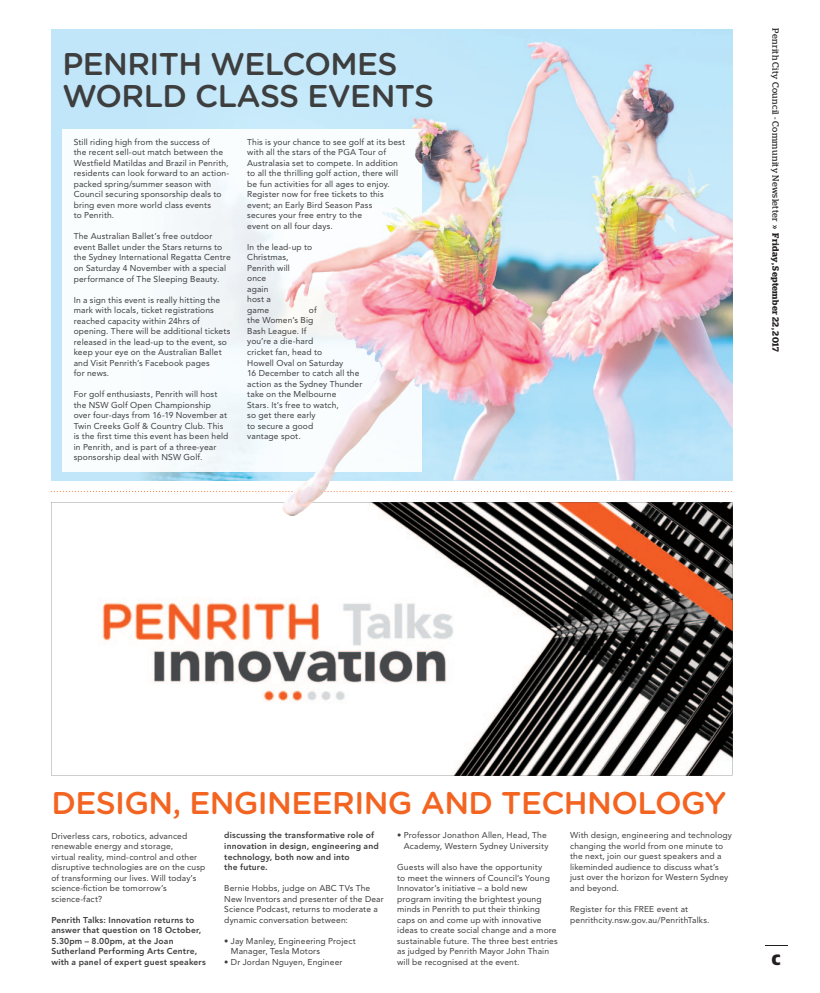
<style>
.page{position:relative;width:820px;height:993px;background:#fff}
.page>*{position:absolute;margin:0;border:0;box-sizing:border-box;transform-origin:0 0}
.t1{font:500 31.4px "Gotham Rounded";letter-spacing:-.02em;color:#f36421}
.t2{font:500 31.4px/31.4px "Gotham Rounded";letter-spacing:-.02em;color:#3e3e3f}
.t3{font:900 15px "Gdn Sans";color:#231f20}
.t4{font:9px "Stag";letter-spacing:.035em;color:#231f20}
.t5{font:8.5px/10.5px "Avenir LT Std";letter-spacing:.015em;color:#3e3e3f}
.t6{font:800 8.5px/10.5px "Avenir LT Std";letter-spacing:.02em;color:#3e3e3f}
.s1{font-weight:600}
</style>
<div class="page">
<div style="left:51px;top:29px;width:680px;height:451px;background:#c1e6f9"></div>
<svg style="left:51px;top:491px;width:680px;height:1px"></svg>
<img style="left:412px;top:29px;width:319px;height:173px">
<img style="left:421px;top:202px;width:310px;height:174px">
<img style="left:390px;top:376px;width:341px;height:104px">
<img style="left:116px;top:471px;width:274px;height:9px">
<div style="left:62px;top:129px;width:54px;height:342px;background:#fafdfe"></div>
<img style="left:116px;top:129px;width:305px;height:342px">
<svg style="left:51px;top:502px;width:681px;height:273px"></svg>
<img style="left:285px;top:131px;width:156px;height:171px">
<h1 class="t2" style="left:62px;top:47px;width:373px">PENRITH WELCOMES<br>WORLD CLASS EVENTS</h1>
<p class="t5" style="left:74px;top:137px;width:157px">Still riding high from the success of<br>the recent sell-out match between the Westfield Matildas and Brazil in Penrith, residents can look forward to an action&shy;packed spring/summer season with Council securing sponsorship deals to bring even more world class events<br>to Penrith.</p>
<p class="t5" style="left:74px;top:231px;width:158px">The Australian Ballet’s free outdoor event Ballet under the Stars returns to the Sydney International Regatta Centre on Saturday 4 November with a special performance of The Sleeping Beauty.</p>
<p class="t5" style="left:74px;top:294px;width:158px">In a sign this event is really hitting the mark with locals, ticket registrations reached capacity within 24hrs of opening. There will be additional tickets released in the lead-up to the event, so keep your eye on the Australian Ballet and Visit Penrith’s Facebook pages<br>for news.</p>
<p class="t5" style="left:74px;top:389px;width:156px">For golf enthusiasts, Penrith will host the NSW Golf Open Championship over four-days from 16-19 November at Twin Creeks Golf &amp; Country Club. This is the first time this event has been held in Penrith, and is part of a three-year sponsorship deal with NSW Golf.</p>
<p class="t5" style="left:247px;top:137px;width:159px">This is your chance to see golf at its best with all the stars of the PGA Tour of Australasia set to compete. In addition to all the thrilling golf action, there will be fun activities for all ages to enjoy.<br>Register now for free tickets to this event; an Early Bird Season Pass<br>secures your free entry to the<br>event on all four days.</p>
<p class="t5" style="left:247px;top:242px;width:66px">In the lead-up to<br>Christmas,<br>Penrith will<br>once<br>again<br>host a<br>game</p>
<p class="t5" style="left:247px;top:305px;width:117px;text-indent:62px">of<br>the Women’s Big<br>Bash League. If<br>you’re a die-hard<br>cricket fan, head to<br>Howell Oval on Saturday<br>16 December to catch all the action as the Sydney Thunder take on the Melbourne<br>Stars. It’s free to watch,<br>so get there early<br>to secure a good<br>vantage spot.</p>
<p class="t4" style="left:780px;top:28px;width:324px;rotate:90deg">Penrith City Council - Community Newsletter » <span class="s1">Friday, September 22, 2017</span></p>
<h1 class="t1" style="left:51px;top:780px;width:676px">DESIGN, ENGINEERING AND TECHNOLOGY</h1>
<p class="t5" style="left:51px;top:830px;width:155px">Driverless cars, robotics, advanced renewable energy and storage,<br>virtual reality, mind-control and other disruptive technologies are on the cusp of transforming our lives. Will today’s science-fiction be tomorrow’s science-fact?</p>
<p class="t6" style="left:51px;top:914px;width:156px">Penrith Talks: Innovation returns to answer that question on 18 October, 5.30pm – 8.00pm, at the Joan Sutherland Performing Arts Centre, with a panel of expert guest speakers</p>
<p class="t6" style="left:224px;top:830px;width:156px">discussing the transformative role of innovation in design, engineering and technology, both now and into<br>the future.</p>
<p class="t5" style="left:224px;top:882px;width:161px">Bernie Hobbs, judge on ABC TVs The New Inventors and presenter of the Dear Science Podcast, returns to moderate a dynamic conversation between:</p>
<p class="t5" style="left:231px;top:935px;width:126px;text-indent:-7px">• Jay Manley, Engineering Project<br>Manager, Tesla Motors</p>
<p class="t5" style="left:224px;top:956px;width:120px">• Dr Jordan Nguyen, Engineer</p>
<p class="t5" style="left:397px;top:830px;width:153px;text-align:right">• Professor Jonathon Allen, Head, The<br>Academy, Western Sydney University</p>
<p class="t5" style="left:397px;top:861px;width:162px">Guests will also have the opportunity<br>to meet the winners of Council’s Young Innovator’s initiative – a bold new program inviting the brightest young minds in Penrith to put their thinking caps on and come up with innovative ideas to create social change and a more sustainable future. The three best entries as judged by Penrith Mayor John Thain will be recognised at the event.</p>
<p class="t5" style="left:570px;top:830px;width:163px">With design, engineering and technology changing the world from one minute to the next, join our guest speakers and a likeminded audience to discuss what’s just over the horizon for Western Sydney and beyond.</p>
<p class="t5" style="left:570px;top:903px;width:141px">Register for this FREE event at penrithcity.nsw.gov.au/PenrithTalks.</p>
<h2 class="t3" style="left:771px;top:950px;width:10px">C</h2>
</div>
